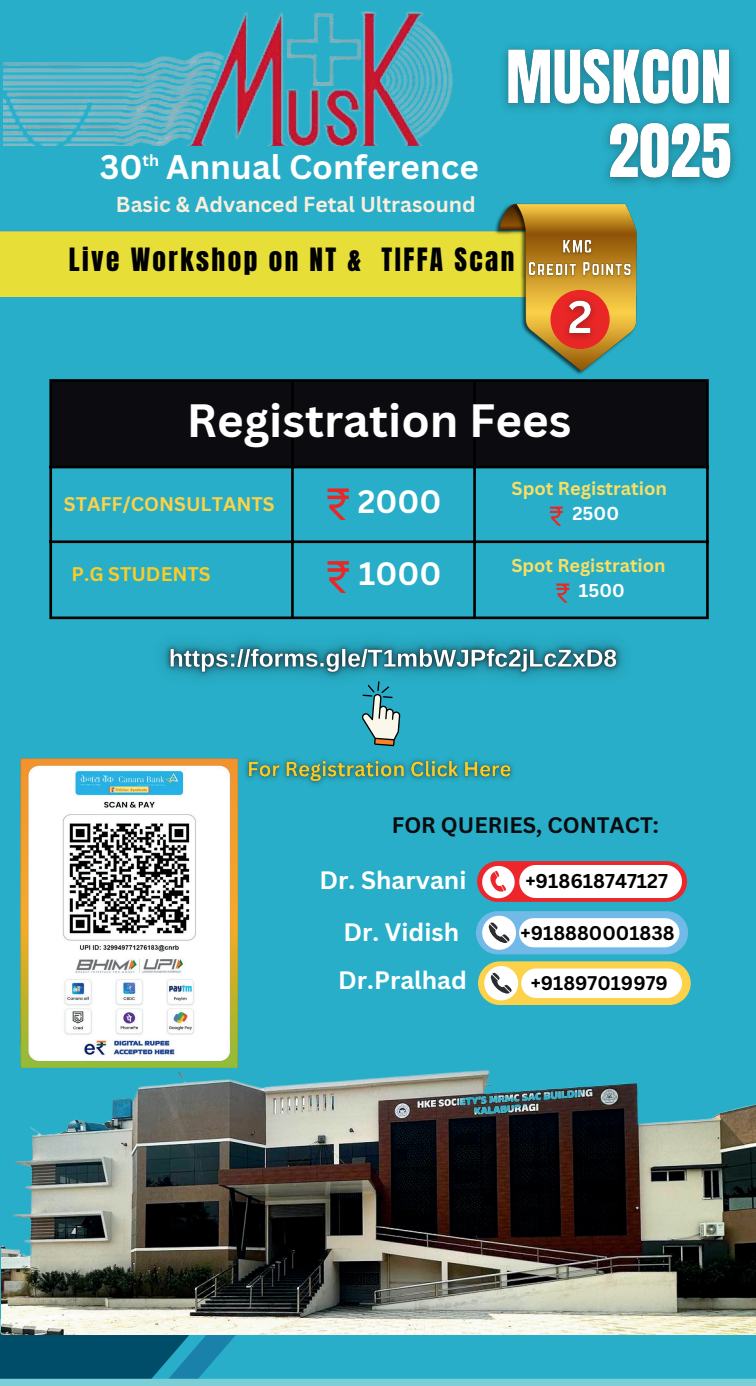
<style>
.page{position:relative;width:756px;height:1386px;background:#28aec8}
.page>*{position:absolute;margin:0;border:0;box-sizing:border-box;transform-origin:0 0}
.t1{font:700 45.5px "Canva Sans";color:#fff}
.t2{font:700 33.25px "Canva Sans";color:#fff}
.t3{font:700 31.5px "Canva Sans";color:#fff}
.t4{font:27.3px "Anton";letter-spacing:.09em;color:#000}
.t5{font:700 24.5px/52px "Canva Sans";color:#fff}
.t6{font:700 21.88px "Canva Sans";color:#0c0b0f}
.t7{font:700 21px "Canva Sans";color:#f9eedd}
.t8{font:700 19.43px "Canva Sans";color:#000}
.t9{font:700 19.25px "Canva Sans";color:#000}
.t10{font:700 19.25px "Canva Sans";color:#fbd249}
.t11{font:700 19.25px "Canva Sans";color:#fbcc28}
.t12{font:700 18.2px "Canva Sans";color:#fadf64}
.t13{font:700 18.2px "Canva Sans";color:#fff}
.t14{font:700 15.75px "Canva Sans";color:#fff}
</style>
<div class="page">
<div style="left:52px;top:382px;width:654px;height:84px;background:#0c0b0f"></div>
<hr style="left:49px;top:382px;width:3px;height:235px;background:#000">
<hr style="left:291px;top:382px;width:3px;height:235px;background:#000">
<hr style="left:473px;top:382px;width:3px;height:235px;background:#000">
<hr style="left:706px;top:382px;width:3px;height:235px;background:#000">
<hr style="left:49px;top:379px;width:660px;height:3px;background:#000">
<hr style="left:49px;top:466px;width:660px;height:2px;background:#000">
<hr style="left:49px;top:540px;width:660px;height:3px;background:#000">
<hr style="left:49px;top:617px;width:660px;height:2px;background:#000">
<img style="left:3px;top:11px;width:450px;height:135px">
<img style="left:503px;top:47px;width:232px;height:138px">
<div style="left:0;top:231px;width:510px;height:66px;background:#e7de38"></div>
<img style="left:495px;top:204px;width:15px;height:32px">
<img style="left:510px;top:203px;width:127px;height:172px">
<img style="left:524px;top:235px;width:113px;height:46px">
<div style="left:550px;top:290px;width:60px;height:59px;background:#e92726;border-radius:50%"></div>
<img style="left:557px;top:285px;width:45px;height:61px">
<svg style="left:328px;top:488px;width:21px;height:32px"></svg>
<svg style="left:328px;top:561px;width:21px;height:32px"></svg>
<svg style="left:0;top:1320px;width:756px;height:66px"></svg>
<img style="left:1px;top:1067px;width:755px;height:267px">
<svg style="left:362px;top:706px;width:38px;height:40px"></svg>
<svg style="left:477px;top:861px;width:210px;height:41px;background:#efbfc2"></svg>
<div style="left:476px;top:911px;width:212px;height:43px;background:#71b9e7;border-radius:22px"></div>
<div style="left:519px;top:918px;width:160px;height:29px;background:#fff;border-radius:15px"></div>
<div style="left:482px;top:916px;width:34px;height:34px;background:#fff;border-radius:50%"></div>
<svg style="left:489px;top:922px;width:21px;height:21px"></svg>
<div style="left:478px;top:961px;width:212px;height:44px;background:#fbd249;border-radius:22px"></div>
<div style="left:521px;top:969px;width:161px;height:29px;background:#fff;border-radius:15px"></div>
<div style="left:484px;top:966px;width:34px;height:34px;background:#fff;border-radius:50%"></div>
<svg style="left:491px;top:973px;width:21px;height:21px"></svg>
<svg style="left:550px;top:507px;width:13px;height:19px"></svg>
<svg style="left:556px;top:584px;width:13px;height:19px"></svg>
<img style="left:20px;top:758px;width:219px;height:309px">
<img style="left:136px;top:610px;width:516px;height:96px">
<img style="left:245px;top:759px;width:268px;height:26px">
<h2 class="t2" style="left:100px;top:147px;width:380px">30 Annual Conference</h2>
<p class="t14" style="left:143px;top:151px;width:18px">th</p>
<p class="t7" style="left:116px;top:192px;width:361px">Basic &amp; Advanced Fetal Ultrasound</p>
<h3 class="t4" style="left:69px;top:246px;width:447px">Live Workshop on NT &amp; TIFFA Scan</h3>
<h1 class="t1" style="left:187px;top:393px;width:386px">Registration Fees</h1>
<p class="t10" style="left:64px;top:493px;width:212px">STAFF/CONSULTANTS</p>
<p class="t11" style="left:72px;top:562px;width:141px">P.G STUDENTS</p>
<h3 class="t3" style="left:358px;top:483px;width:85px">2000</h3>
<h3 class="t3" style="left:359px;top:555px;width:84px">1000</h3>
<p class="t12" style="left:512px;top:478px;width:157px">Spot Registration</p>
<p class="t13" style="left:572px;top:503px;width:48px">2500</p>
<p class="t12" style="left:512px;top:555px;width:156px">Spot Registration</p>
<p class="t13" style="left:579px;top:580px;width:47px">1500</p>
<p class="t6" style="left:392px;top:812px;width:269px">FOR QUERIES, CONTACT:</p>
<p class="t8" style="left:525px;top:870px;width:144px">+918618747127</p>
<p class="t9" style="left:521px;top:921px;width:156px">+918880001838</p>
<h3 class="t5" style="left:343px;top:854px;width:125px;text-indent:-24px">Dr. Sharvani<br>Dr. Vidish</h3>
<h3 class="t5" style="left:338px;top:954px;width:130px">Dr.Pralhad</h3>
<p class="t9" style="left:531px;top:971px;width:139px">+91897019979</p>
</div>
